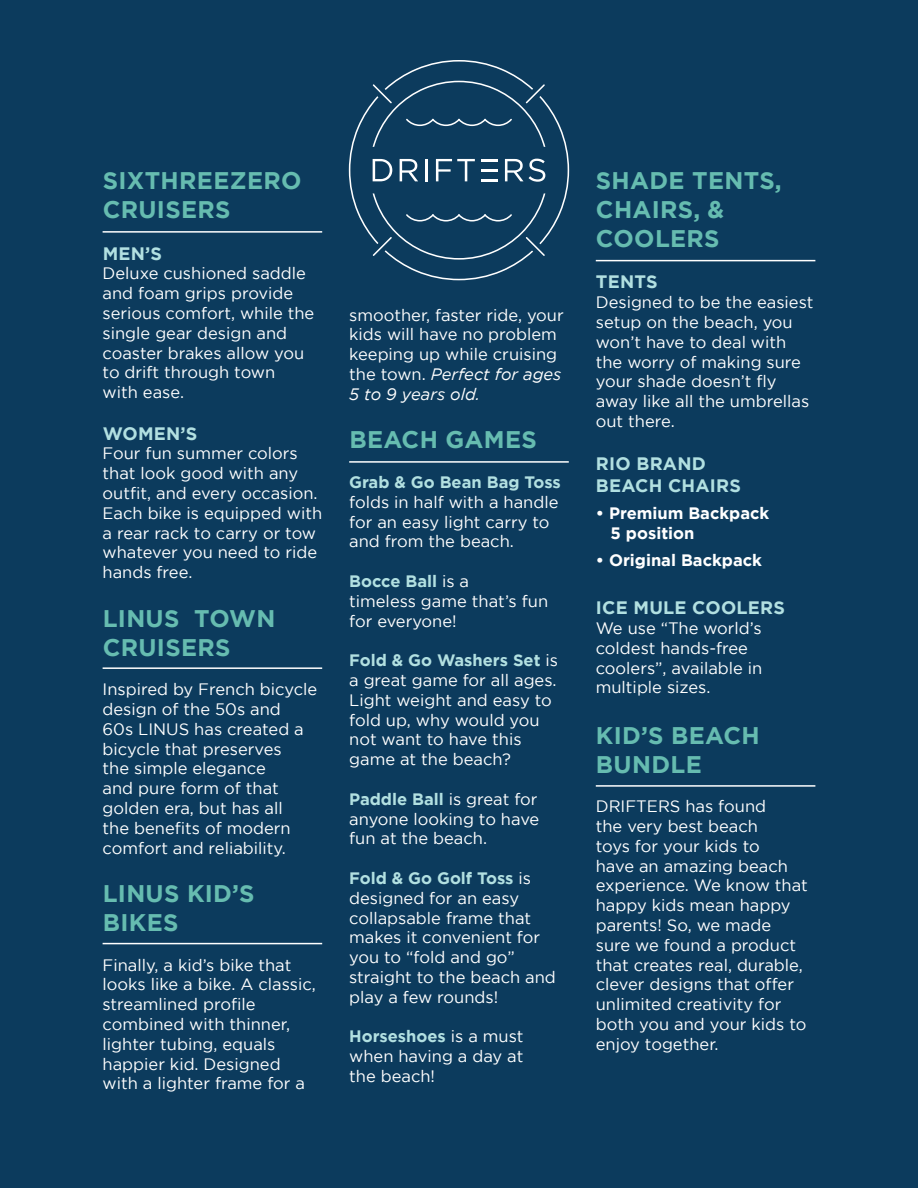
<style>
.page{position:relative;width:918px;height:1188px;background:#0c3b5d}
.page>*{position:absolute;margin:0;border:0;box-sizing:border-box;transform-origin:0 0}
.t1{font:700 24px/28.8px "Gotham";letter-spacing:.015em;color:#66bcb0}
.t2{font:700 18px/21.6px "Gotham";letter-spacing:.015em;color:#b2e0e1}
.t3{font:16.5px/19.8px "Gotham";color:#fff}
.t4{font:700 16.5px/19.8px "Gotham";color:#fff}
.t5{font:700 16.5px "Gotham";color:#b2e0e1}
.s1{font-style:italic}
.s2{font-weight:700;color:#b2e0e1}
</style>
<div class="page">
<svg style="left:349px;top:60px;width:220px;height:220px"></svg>
<svg style="left:373px;top:81px;width:172px;height:179px"></svg>
<hr style="left:103px;top:231px;width:219px;height:2px;background:#fff">
<hr style="left:103px;top:667px;width:219px;height:2px;background:#fff">
<hr style="left:349px;top:461px;width:220px;height:2px;background:#fff">
<hr style="left:596px;top:260px;width:219px;height:1px;background:#fff">
<hr style="left:596px;top:785px;width:219px;height:2px;background:#fff">
<hr style="left:103px;top:943px;width:219px;height:1px;background:#fff">
<h1 class="t1" style="left:103px;top:166px;width:200px">SIXTHREEZERO<br>CRUISERS</h1>
<p class="t2" style="left:103px;top:242px;width:61px">MEN’S</p>
<p class="t3" style="left:103px;top:263px;width:213px">Deluxe cushioned saddle and foam grips provide serious comfort, while the single gear design and coaster brakes allow you to drift through town with ease.</p>
<p class="t2" style="left:103px;top:422px;width:96px">WOMEN’S</p>
<p class="t3" style="left:103px;top:443px;width:221px">Four fun summer colors that look good with any outfit, and every occasion.<br>Each bike is equipped with a rear rack to carry or tow whatever you need to ride hands free.</p>
<h1 class="t1" style="left:103px;top:603px;width:174px">LINUS TOWN<br>CRUISERS</h1>
<p class="t3" style="left:103px;top:679px;width:216px">Inspired by French bicycle design of the 50s and<br>60s LINUS has created a bicycle that preserves<br>the simple elegance<br>and pure form of that golden era, but has all<br>the benefits of modern comfort and reliability.</p>
<h1 class="t1" style="left:103px;top:879px;width:153px">LINUS KID’S<br>BIKES</h1>
<p class="t3" style="left:103px;top:955px;width:215px">Finally, a kid’s bike that looks like a bike. A classic, streamlined profile combined with thinner, lighter tubing, equals happier kid. Designed with a lighter frame for a</p>
<p class="t3" style="left:349px;top:305px;width:216px">smoother, faster ride, your kids will have no problem keeping up while cruising the town. <span class="s1">Perfect for ages<br>5 to 9 years old.</span></p>
<h1 class="t1" style="left:349px;top:425px;width:189px">BEACH GAMES</h1>
<p class="t5" style="left:349px;top:473px;width:213px">Grab &amp; Go Bean Bag Toss</p>
<p class="t3" style="left:349px;top:492px;width:211px">folds in half with a handle for an easy light carry to and from the beach.</p>
<p class="t3" style="left:349px;top:571px;width:201px"><span class="s2">Bocce Ball</span> is a<br>timeless game that’s fun for everyone!</p>
<p class="t3" style="left:349px;top:650px;width:210px"><span class="s2">Fold &amp; Go Washers Set</span> is a great game for all ages.<br>Light weight and easy to fold up, why would you not want to have this game at the beach?</p>
<p class="t3" style="left:349px;top:789px;width:192px;text-align:justify"><span class="s2">Paddle Ball</span> is great for anyone looking to have fun at the beach.</p>
<p class="t3" style="left:349px;top:868px;width:208px"><span class="s2">Fold &amp; Go Golf Toss</span> is designed for an easy collapsable frame that makes it convenient for you to “fold and go” straight to the beach and play a few rounds!</p>
<p class="t3" style="left:349px;top:1026px;width:176px;text-align:justify"><span class="s2">Horseshoes</span> is a must when having a day at the beach!</p>
<h1 class="t1" style="left:596px;top:166px;width:187px">SHADE TENTS,<br>CHAIRS, &amp;<br>COOLERS</h1>
<p class="t2" style="left:596px;top:271px;width:63px">TENTS</p>
<p class="t3" style="left:596px;top:292px;width:219px">Designed to be the easiest setup on the beach, you won’t have to deal with the worry of making sure your shade doesn’t fly away like all the umbrellas out there.</p>
<p class="t2" style="left:596px;top:453px;width:147px">RIO BRAND<br>BEACH CHAIRS</p>
<p class="t4" style="left:611px;top:503px;width:160px;text-indent:-15px">• Premium Backpack<br>5 position</p>
<p class="t4" style="left:596px;top:549px;width:168px">• Original Backpack</p>
<p class="t2" style="left:596px;top:597px;width:191px">ICE MULE COOLERS</p>
<p class="t3" style="left:596px;top:618px;width:168px">We use “The world’s coldest hands-free coolers”, available in multiple sizes.</p>
<h1 class="t1" style="left:596px;top:720px;width:165px">KID’S BEACH<br>BUNDLE</h1>
<p class="t3" style="left:596px;top:796px;width:214px">DRIFTERS has found<br>the very best beach<br>toys for your kids to<br>have an amazing beach experience. We know that happy kids mean happy parents! So, we made sure we found a product that creates real, durable, clever designs that offer unlimited creativity for both you and your kids to enjoy together.</p>
</div>
